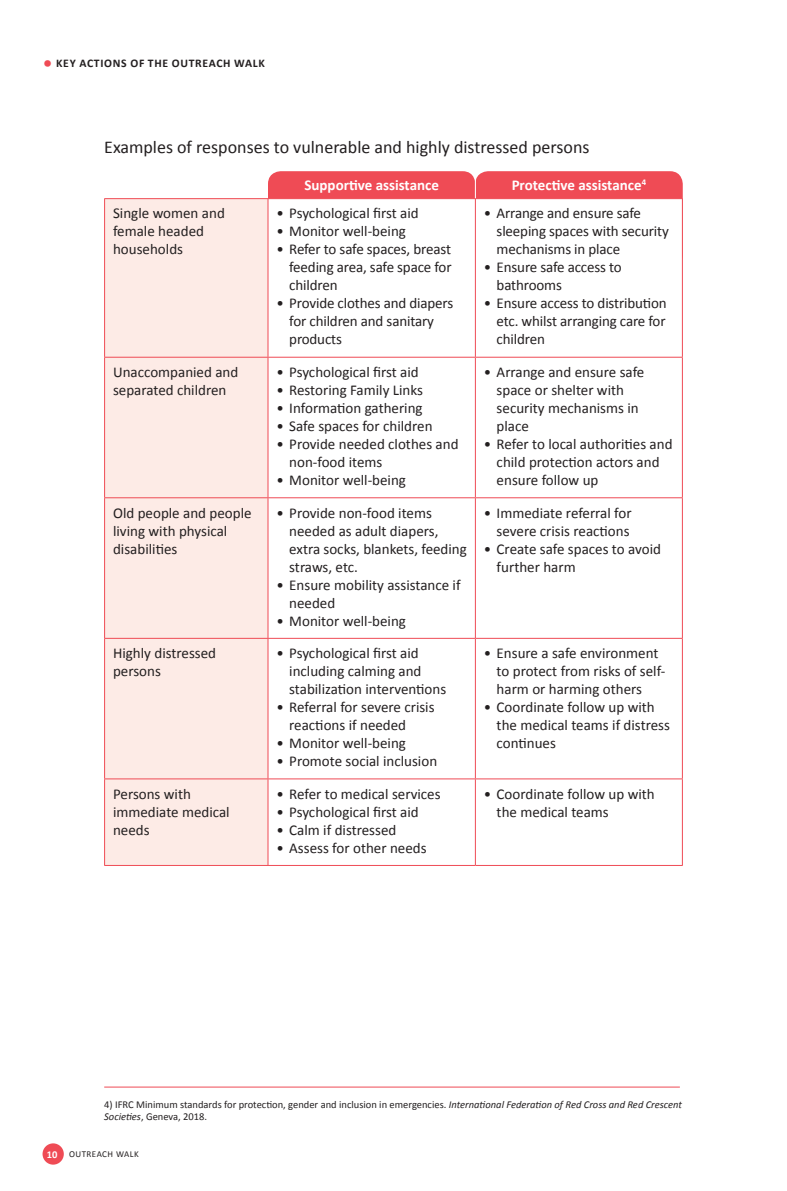
<style>
.page{position:relative;width:787px;height:1191px;background:#fff}
.page>*{position:absolute;margin:0;border:0;box-sizing:border-box;transform-origin:0 0}
.Rubrik_5{font:18px "Calibri";color:#231f20}
.Boksbrød{font:15px/18px "Calibri";color:#231f20}
.Boksbrød-2{font:700 15px "Calibri";color:#fff}
.t1{font:700 11.7px "Calibri";letter-spacing:.06em;color:#231f20}
.note{font:10.5px/12px "Calibri";color:#231f20}
.t2{font:9px "Calibri";letter-spacing:.05em;color:#231f20}
.s1{font-weight:400;font-size:21px;color:#ef4b55}
.s2{font-style:italic}
.s3{font-weight:700;font-size:10.5px;color:#fff}
</style>
<div class="page">
<div style="left:43px;top:1143px;width:21px;height:21px;background:#ef4b55;border-radius:50%"></div>
<div style="left:475px;top:171px;width:207px;height:96px;background:#ef4b55;border-radius:13px"></div>
<div style="left:268px;top:171px;width:207px;height:96px;background:#ef4b55;border-radius:13px"></div>
<div style="left:105px;top:199px;width:162px;height:666px;background:#fdebe6"></div>
<svg style="left:268px;top:199px;width:414px;height:666px"></svg>
<svg style="left:475px;top:180px;width:1px;height:18px"></svg>
<hr style="left:104px;top:199px;width:1px;height:158px;background:#ef4b55">
<hr style="left:104px;top:198px;width:164px;height:1px;background:#ef4b55">
<hr style="left:267px;top:199px;width:1px;height:158px;background:#ef4b55">
<hr style="left:475px;top:199px;width:1px;height:158px;background:#ef4b55">
<hr style="left:682px;top:199px;width:1px;height:158px;background:#ef4b55">
<hr style="left:104px;top:357px;width:1px;height:140px;background:#ef4b55">
<hr style="left:104px;top:357px;width:164px;height:1px;background:#ef4b55">
<hr style="left:267px;top:357px;width:1px;height:140px;background:#ef4b55">
<hr style="left:268px;top:357px;width:207px;height:1px;background:#ef4b55">
<hr style="left:475px;top:357px;width:207px;height:1px;background:#ef4b55">
<hr style="left:475px;top:357px;width:1px;height:140px;background:#ef4b55">
<hr style="left:682px;top:357px;width:1px;height:140px;background:#ef4b55">
<hr style="left:104px;top:498px;width:1px;height:140px;background:#ef4b55">
<hr style="left:104px;top:638px;width:1px;height:140px;background:#ef4b55">
<hr style="left:104px;top:779px;width:1px;height:86px;background:#ef4b55">
<hr style="left:104px;top:497px;width:164px;height:1px;background:#ef4b55">
<hr style="left:104px;top:638px;width:164px;height:1px;background:#ef4b55">
<hr style="left:104px;top:778px;width:164px;height:1px;background:#ef4b55">
<hr style="left:104px;top:865px;width:164px;height:1px;background:#ef4b55">
<hr style="left:267px;top:498px;width:1px;height:140px;background:#ef4b55">
<hr style="left:267px;top:638px;width:1px;height:140px;background:#ef4b55">
<hr style="left:267px;top:779px;width:1px;height:86px;background:#ef4b55">
<hr style="left:268px;top:497px;width:207px;height:1px;background:#ef4b55">
<hr style="left:475px;top:497px;width:207px;height:1px;background:#ef4b55">
<hr style="left:475px;top:498px;width:1px;height:140px;background:#ef4b55">
<hr style="left:682px;top:498px;width:1px;height:140px;background:#ef4b55">
<hr style="left:475px;top:638px;width:1px;height:140px;background:#ef4b55">
<hr style="left:682px;top:638px;width:1px;height:140px;background:#ef4b55">
<hr style="left:475px;top:779px;width:1px;height:86px;background:#ef4b55">
<hr style="left:682px;top:779px;width:1px;height:86px;background:#ef4b55">
<hr style="left:268px;top:638px;width:207px;height:1px;background:#ef4b55">
<hr style="left:475px;top:638px;width:207px;height:1px;background:#ef4b55">
<hr style="left:268px;top:778px;width:207px;height:1px;background:#ef4b55">
<hr style="left:475px;top:778px;width:207px;height:1px;background:#ef4b55">
<hr style="left:268px;top:865px;width:207px;height:1px;background:#ef4b55">
<hr style="left:475px;top:865px;width:207px;height:1px;background:#ef4b55">
<hr style="left:104px;top:1086px;width:576px;height:1px;background:#ef4b55">
<p class="t1" style="left:43px;top:55px;width:224px"><span class="s1">•</span> KEY ACTIONS OF THE OUTREACH WALK</p>
<p class="Rubrik_5" style="left:104px;top:136px;width:487px">Examples of responses to vulnerable and highly distressed persons</p>
<p class="Boksbrød-2" style="left:304px;top:176px;width:136px">Supportive assistance</p>
<p class="Boksbrød-2" style="left:511px;top:176px;width:136px">Protective assistance<sup>4</sup></p>
<p class="Boksbrød" style="left:113px;top:204px;width:113px">Single women and female headed</p>
<p class="Boksbrød" style="left:113px;top:240px;width:71px">households</p>
<p class="Boksbrød" style="left:276px;top:204px;width:144px">• Psychological first aid</p>
<p class="Boksbrød" style="left:276px;top:222px;width:131px">• Monitor well-being</p>
<p class="Boksbrød" style="left:289px;top:240px;width:164px;text-align:justify;text-indent:-13px">• Refer to safe spaces, breast feeding area, safe space for children</p>
<p class="Boksbrød" style="left:289px;top:294px;width:165px;text-indent:-13px">• Provide clothes and diapers for children and sanitary products</p>
<p class="Boksbrød" style="left:496px;top:204px;width:174px;text-indent:-13px">• Arrange and ensure safe sleeping spaces with security mechanisms in place</p>
<p class="Boksbrød" style="left:496px;top:258px;width:127px;text-indent:-13px">• Ensure safe access to bathrooms</p>
<p class="Boksbrød" style="left:496px;top:294px;width:172px;text-align:justify;text-indent:-13px">• Ensure access to distribution etc. whilst arranging care for children</p>
<p class="Boksbrød" style="left:113px;top:362px;width:127px">Unaccompanied and separated children</p>
<p class="Boksbrød" style="left:276px;top:362px;width:144px">• Psychological first aid</p>
<p class="Boksbrød" style="left:276px;top:380px;width:148px">• Restoring Family Links</p>
<p class="Boksbrød" style="left:276px;top:398px;width:148px">• Information gathering</p>
<p class="Boksbrød" style="left:276px;top:416px;width:157px">• Safe spaces for children</p>
<p class="Boksbrød" style="left:289px;top:434px;width:171px;text-indent:-13px">• Provide needed clothes and non-food items</p>
<p class="Boksbrød" style="left:276px;top:470px;width:131px">• Monitor well-being</p>
<p class="Boksbrød" style="left:113px;top:503px;width:140px">Old people and people living with physical</p>
<p class="Boksbrød" style="left:113px;top:539px;width:66px">disabilities</p>
<p class="Boksbrød" style="left:289px;top:503px;width:179px;text-indent:-13px">• Provide non-food items needed as adult diapers, extra socks, blankets, feeding straws, etc.</p>
<p class="Boksbrød" style="left:289px;top:575px;width:173px;text-indent:-13px">• Ensure mobility assistance if needed</p>
<p class="Boksbrød" style="left:276px;top:611px;width:131px">• Monitor well-being</p>
<p class="Boksbrød" style="left:113px;top:643px;width:104px">Highly distressed</p>
<p class="Boksbrød" style="left:113px;top:661px;width:49px">persons</p>
<p class="Boksbrød" style="left:289px;top:643px;width:158px;text-indent:-13px">• Psychological first aid including calming and stabilization interventions</p>
<p class="Boksbrød" style="left:289px;top:697px;width:147px;text-indent:-13px">• Referral for severe crisis reactions if needed</p>
<p class="Boksbrød" style="left:276px;top:733px;width:131px">• Monitor well-being</p>
<p class="Boksbrød" style="left:276px;top:751px;width:162px">• Promote social inclusion</p>
<p class="Boksbrød" style="left:113px;top:784px;width:79px">Persons with</p>
<p class="Boksbrød" style="left:113px;top:802px;width:118px">immediate medical needs</p>
<p class="Boksbrød" style="left:276px;top:784px;width:166px">• Refer to medical services</p>
<p class="Boksbrød" style="left:276px;top:802px;width:144px">• Psychological first aid</p>
<p class="Boksbrød" style="left:276px;top:820px;width:121px">• Calm if distressed</p>
<p class="Boksbrød" style="left:276px;top:838px;width:152px">• Assess for other needs</p>
<p class="Boksbrød" style="left:496px;top:362px;width:149px;text-indent:-13px">• Arrange and ensure safe space or shelter with security mechanisms in place</p>
<p class="Boksbrød" style="left:496px;top:434px;width:177px;text-indent:-13px">• Refer to local authorities and child protection actors and ensure follow up</p>
<p class="Boksbrød" style="left:484px;top:503px;width:149px;text-align:right">• Immediate referral for severe crisis reactions</p>
<p class="Boksbrød" style="left:496px;top:539px;width:166px;text-indent:-13px">• Create safe spaces to avoid further harm</p>
<p class="Boksbrød" style="left:496px;top:643px;width:170px;text-indent:-13px">• Ensure a safe environment to protect from risks of self&shy;harm or harming others</p>
<p class="Boksbrød" style="left:496px;top:697px;width:175px;text-indent:-13px">• Coordinate follow up with the medical teams if distress continues</p>
<p class="Boksbrød" style="left:496px;top:784px;width:160px;text-indent:-13px">• Coordinate follow up with the medical teams</p>
<p class="note" style="left:104px;top:1098px;width:579px">4) IFRC Minimum standards for protection, gender and inclusion in emergencies. <span class="s2">International Federation of Red Cross and Red Crescent<br>Societies</span>, Geneva, 2018.</p>
<p class="t2" style="left:47px;top:1148px;width:93px"><span class="s3">10</span> OUTREACH WALK</p>
</div>
